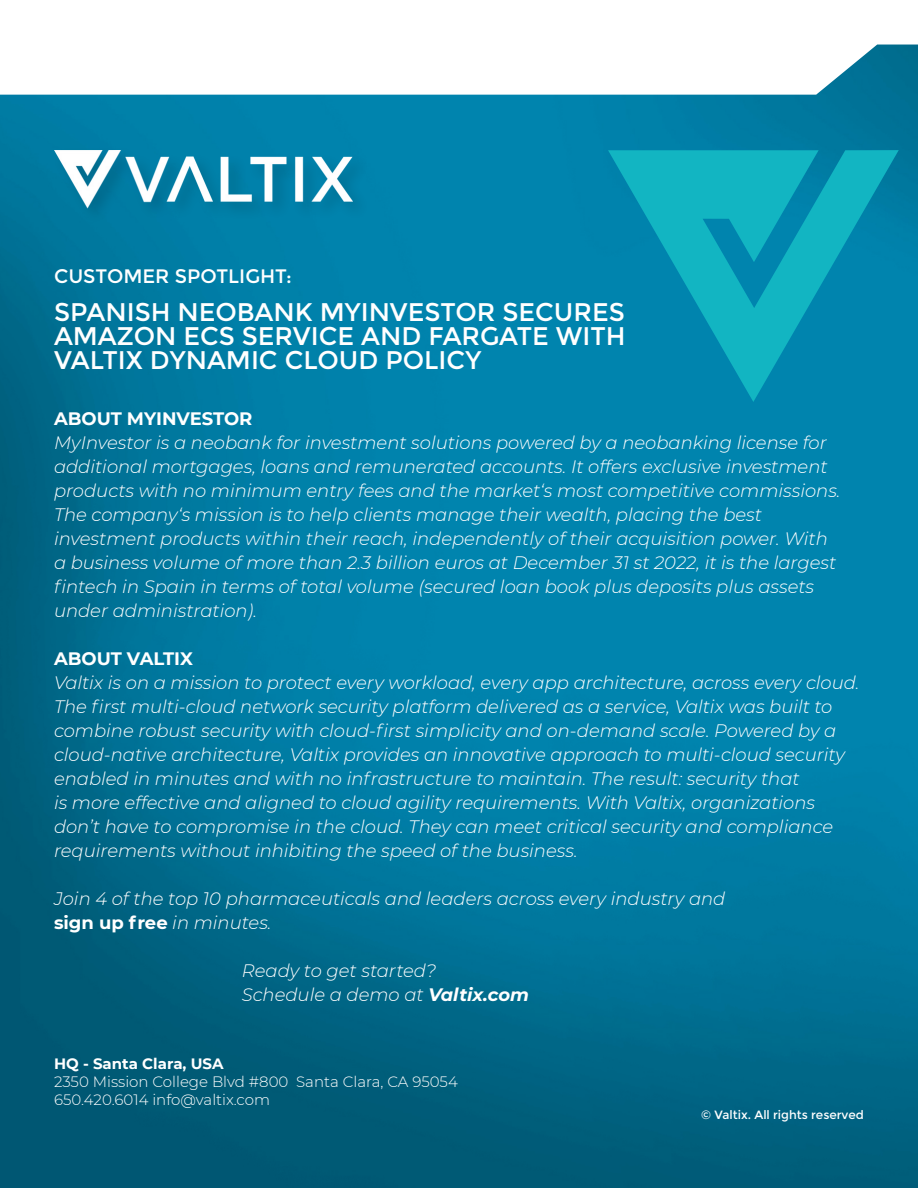
<style>
.page{position:relative;width:918px;height:1188px;background:#fff}
.page>*{position:absolute;margin:0;border:0;box-sizing:border-box;transform-origin:0 0}
.t1{font:25.5px/24px "Montserrat";color:#fff;text-align:justify}
.t2{font:19.5px "Montserrat";color:#fff}
.t3{font:italic 300 18px/24px "Montserrat";color:#fff}
.t4{font:700 18px "Montserrat";color:#fff}
.t5{font:300 15px/18px "Montserrat";color:#fff}
.t6{font:700 15px "Montserrat";color:#fff}
.t7{font:12px "Montserrat";color:#fff}
.s1{font-weight:700;font-style:normal}
.s2{font-weight:700}
</style>
<div class="page">
<img style="left:0;top:95px;width:918px;height:1093px">
<svg style="left:0;top:44px;width:918px;height:51px"></svg>
<div style="left:52px;top:146px;width:319px;height:80px;background:#0081a9"></div>
<img style="left:54px;top:150px;width:299px;height:69px">
<svg style="left:608px;top:150px;width:291px;height:252px;background:#0798b6"></svg>
<p class="t2" style="left:54px;top:265px;width:239px">CUSTOMER SPOTLIGHT:</p>
<h1 class="t1" style="left:54px;top:300px;width:573px">SPANISH NEOBANK MYINVESTOR SECURES AMAZON ECS SERVICE AND FARGATE WITH VALTIX DYNAMIC CLOUD POLICY</h1>
<p class="t4" style="left:54px;top:406px;width:200px">ABOUT MYINVESTOR</p>
<p class="t3" style="left:54px;top:430px;width:788px">MyInvestor is a neobank for investment solutions powered by a neobanking license for additional mortgages, loans and remunerated accounts. It offers exclusive investment products with no minimum entry fees and the market‘s most competitive commissions.<br>The company‘s mission is to help clients manage their wealth, placing the best investment products within their reach, independently of their acquisition power. With a business volume of more than 2.3 billion euros at December 31 st 2022, it is the largest fintech in Spain in terms of total volume (secured loan book plus deposits plus assets under administration).</p>
<p class="t4" style="left:54px;top:646px;width:141px">ABOUT VALTIX</p>
<p class="t3" style="left:54px;top:670px;width:807px">Valtix is on a mission to protect every workload, every app architecture, across every cloud.<br>The first multi-cloud network security platform delivered as a service, Valtix was built to combine robust security with cloud-first simplicity and on-demand scale. Powered by a cloud-native architecture, Valtix provides an innovative approach to multi-cloud security enabled in minutes and with no infrastructure to maintain. The result: security that<br>is more effective and aligned to cloud agility requirements. With Valtix, organizations don’t have to compromise in the cloud. They can meet critical security and compliance requirements without inhibiting the speed of the business.</p>
<p class="t3" style="left:54px;top:886px;width:673px">Join 4 of the top 10 pharmaceuticals and leaders across every industry and <span class="s1">sign up free</span> in minutes.</p>
<p class="t3" style="left:242px;top:958px;width:289px">Ready to get started?<br>Schedule a demo at <span class="s2">Valtix.com</span></p>
<p class="t6" style="left:54px;top:1053px;width:171px">HQ - Santa Clara, USA</p>
<p class="t5" style="left:54px;top:1073px;width:405px">2350 Mission College Blvd #800 Santa Clara, CA 95054<br>650.420.6014 info@valtix.com</p>
<p class="t7" style="left:701px;top:1107px;width:164px">© Valtix. All rights reserved</p>
</div>
